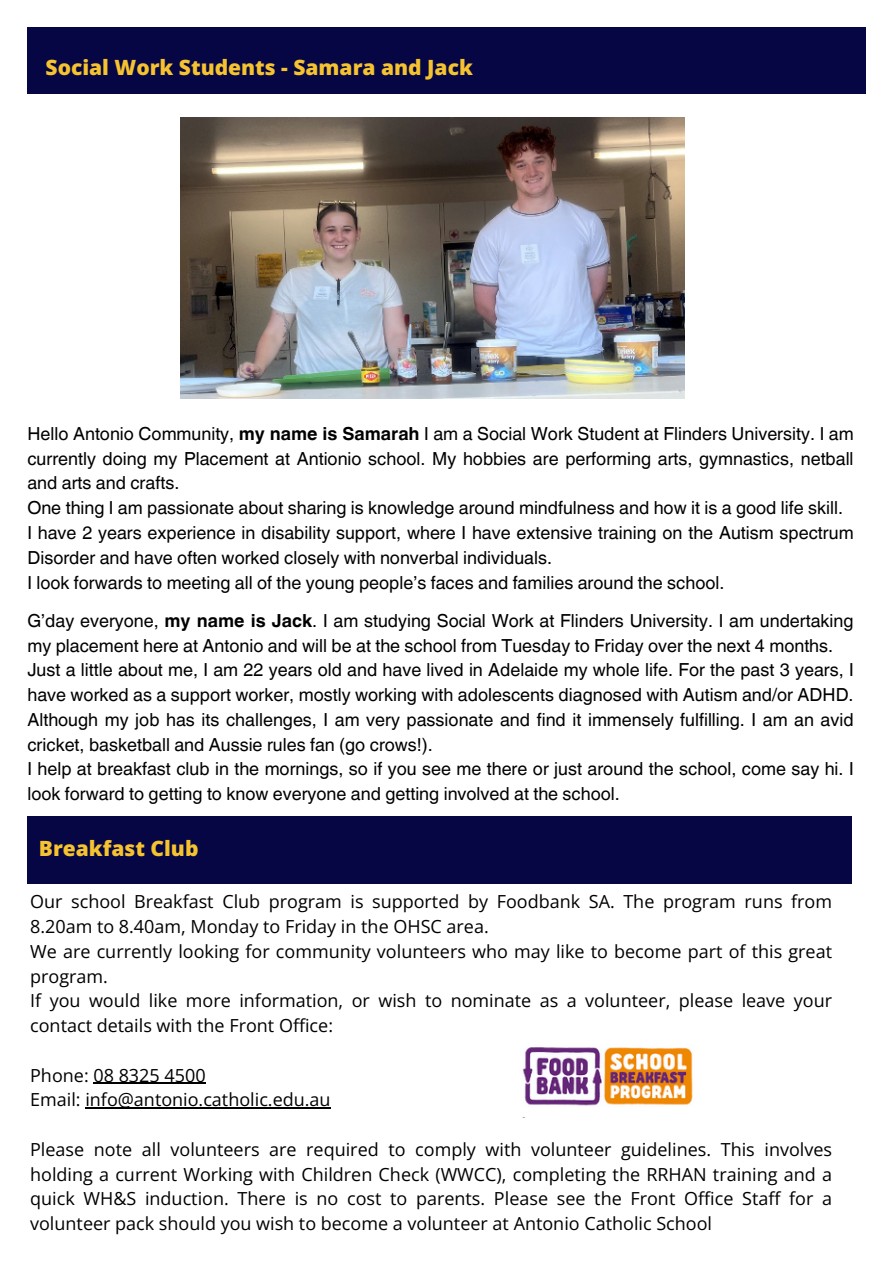
<style>
.page{position:relative;width:893px;height:1264px;background:#fff}
.page>*{position:absolute;margin:0;border:0;box-sizing:border-box;transform-origin:0 0}
.t1{font:800 21px "Open Sans";color:#f5c32f}
.t2{font:18px/24.8px "Helvetica World";color:#000}
.t3{font:18px/24.8px "Open Sans";color:#000}
.s1{font-weight:700}
</style>
<div class="page">
<img style="left:180px;top:117px;width:504px;height:281px">
<div style="left:27px;top:27px;width:839px;height:66px;background:#060644"></div>
<div style="left:27px;top:815px;width:825px;height:68px;background:#060644"></div>
<hr style="left:93px;top:1082px;width:113px;height:1px;background:#000">
<hr style="left:85px;top:1107px;width:246px;height:1px;background:#000">
<img style="left:522px;top:1047px;width:171px;height:59px">
<p class="t1" style="left:46px;top:52px;width:429px">Social Work Students - Samara and Jack</p>
<p class="t2" style="left:27px;top:421px;width:827px">Hello Antonio Community, <span class="s1">my name is Samarah</span> I am a Social Work Student at Flinders University. I am currently doing my Placement at Antionio school. My hobbies are performing arts, gymnastics, netball and arts and crafts.<br>One thing I am passionate about sharing is knowledge around mindfulness and how it is a good life skill.<br>I have 2 years experience in disability support, where I have extensive training on the Autism spectrum Disorder and have often worked closely with nonverbal individuals.<br>I look forwards to meeting all of the young people’s faces and families around the school.</p>
<p class="t2" style="left:27px;top:608px;width:827px">G’day everyone, <span class="s1">my name is Jack</span>. I am studying Social Work at Flinders University. I am undertaking my placement here at Antonio and will be at the school from Tuesday to Friday over the next 4 months.<br>Just a little about me, I am 22 years old and have lived in Adelaide my whole life. For the past 3 years, I have worked as a support worker, mostly working with adolescents diagnosed with Autism and/or ADHD.<br>Although my job has its challenges, I am very passionate and find it immensely fulfilling. I am an avid cricket, basketball and Aussie rules fan (go crows!).<br>I help at breakfast club in the mornings, so if you see me there or just around the school, come say hi. I look forward to getting to know everyone and getting involved at the school.</p>
<p class="t1" style="left:39px;top:833px;width:161px">Breakfast Club</p>
<p class="t3" style="left:30px;top:888px;width:803px">Our school Breakfast Club program is supported by Foodbank SA. The program runs from 8.20am to 8.40am, Monday to Friday in the OHSC area.<br>We are currently looking for community volunteers who may like to become part of this great program.<br>If you would like more information, or wish to nominate as a volunteer, please leave your contact details with the Front Office:</p>
<p class="t3" style="left:30px;top:1062px;width:302px">Phone: 08 8325 4500<br>Email: info@antonio.catholic.edu.au</p>
<p class="t3" style="left:30px;top:1136px;width:803px;text-align:justify">Please note all volunteers are required to comply with volunteer guidelines. This involves holding a current Working with Children Check (WWCC), completing the RRHAN training and a quick WH&amp;S induction. There is no cost to parents. Please see the Front Office Staff for a volunteer pack should you wish to become a volunteer at Antonio Catholic School</p>
</div>
